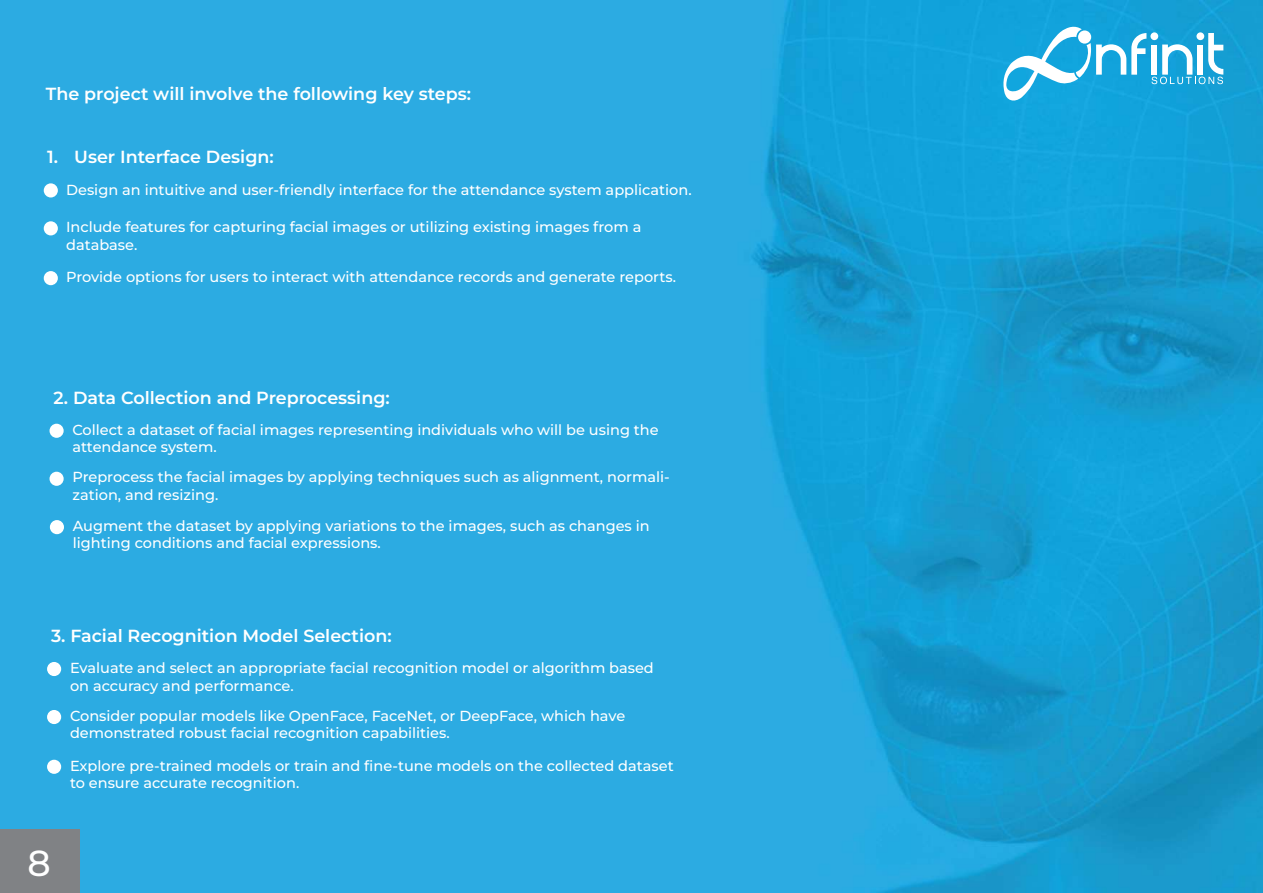
<style>
.page{position:relative;width:1263px;height:893px;background:#fff}
.page>*{position:absolute;margin:0;border:0;box-sizing:border-box;transform-origin:0 0}
.t1{font:500 36.15px "Montserrat";color:#fff}
.t2{font:600 17.55px "Montserrat";color:#fff}
.t3{font:500 14.55px/17.4px "Montserrat";color:#fff}
</style>
<div class="page">
<img style="left:0;top:0;width:1263px;height:893px">
<div style="left:44px;top:183px;width:14px;height:14px;background:#fff;border-radius:50%"></div>
<div style="left:44px;top:221px;width:14px;height:14px;background:#fff;border-radius:50%"></div>
<div style="left:44px;top:271px;width:14px;height:14px;background:#fff;border-radius:50%"></div>
<div style="left:50px;top:424px;width:14px;height:14px;background:#fff;border-radius:50%"></div>
<div style="left:50px;top:472px;width:14px;height:14px;background:#fff;border-radius:50%"></div>
<div style="left:50px;top:520px;width:14px;height:14px;background:#fff;border-radius:50%"></div>
<div style="left:47px;top:662px;width:14px;height:14px;background:#fff;border-radius:50%"></div>
<div style="left:47px;top:710px;width:14px;height:14px;background:#fff;border-radius:50%"></div>
<div style="left:47px;top:760px;width:14px;height:14px;background:#fff;border-radius:50%"></div>
<svg style="left:1002px;top:25px;width:221px;height:78px"></svg>
<div style="left:0;top:829px;width:79px;height:64px;background:#808285"></div>
<p class="t2" style="left:46px;top:82px;width:427px">The project will involve the following key steps:</p>
<p class="t2" style="left:47px;top:146px;width:228px">1. User Interface Design:</p>
<p class="t3" style="left:66px;top:180px;width:627px">Design an intuitive and user-friendly interface for the attendance system application.</p>
<p class="t3" style="left:66px;top:218px;width:577px">Include features for capturing facial images or utilizing existing images from a database.</p>
<p class="t3" style="left:66px;top:268px;width:611px">Provide options for users to interact with attendance records and generate reports.</p>
<p class="t2" style="left:54px;top:386px;width:338px">2. Data Collection and Preprocessing:</p>
<p class="t3" style="left:72px;top:421px;width:588px">Collect a dataset of facial images representing individuals who will be using the attendance system.</p>
<p class="t3" style="left:72px;top:468px;width:599px">Preprocess the facial images by applying techniques such as alignment, normali&shy;zation, and resizing.</p>
<p class="t3" style="left:73px;top:517px;width:578px">Augment the dataset by applying variations to the images, such as changes in lighting conditions and facial expressions.</p>
<p class="t2" style="left:51px;top:624px;width:342px">3. Facial Recognition Model Selection:</p>
<p class="t3" style="left:70px;top:659px;width:585px">Evaluate and select an appropriate facial recognition model or algorithm based on accuracy and performance.</p>
<p class="t3" style="left:70px;top:706px;width:557px">Consider popular models like OpenFace, FaceNet, or DeepFace, which have demonstrated robust facial recognition capabilities.</p>
<p class="t3" style="left:70px;top:756px;width:605px">Explore pre-trained models or train and fine-tune models on the collected dataset to ensure accurate recognition.</p>
<h1 class="t1" style="left:28px;top:839px;width:25px">8</h1>
</div>
